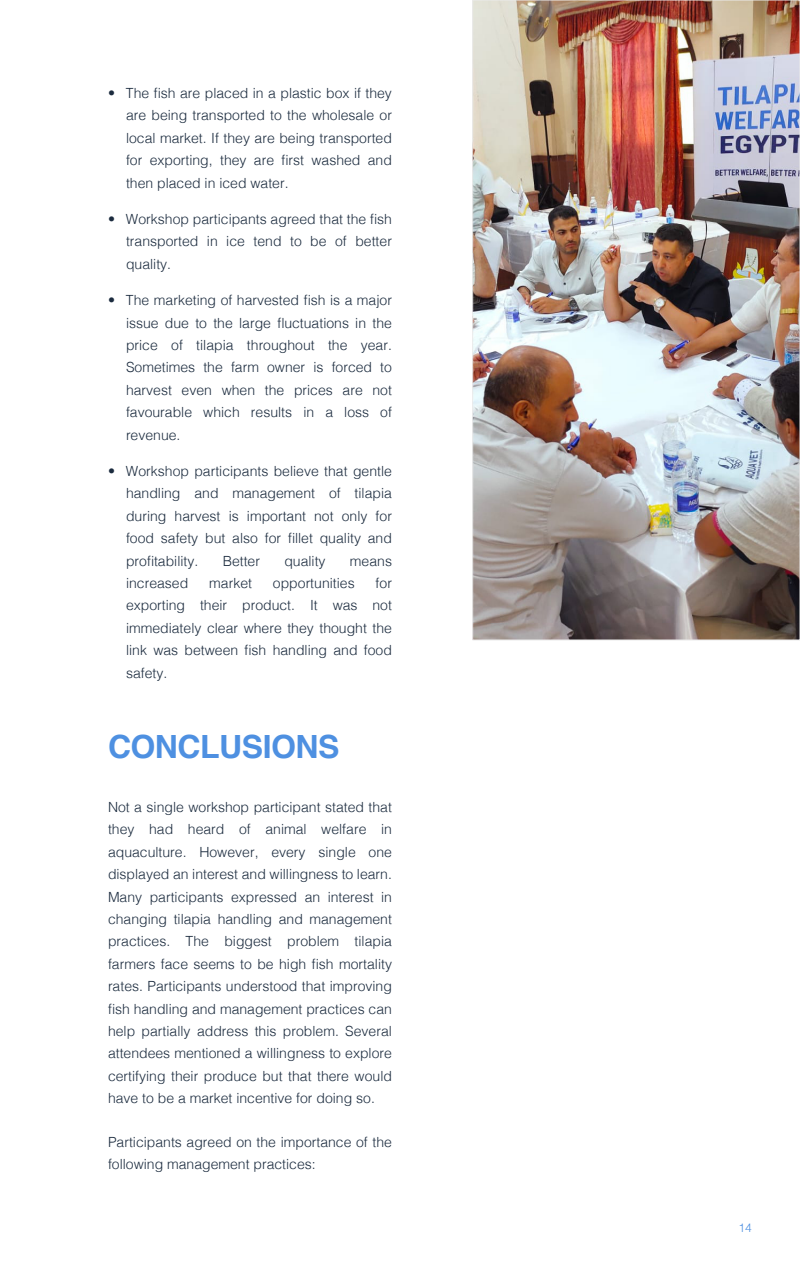
<style>
.page{position:relative;width:800px;height:1280px;background:#fff}
.page>*{position:absolute;margin:0;border:0;box-sizing:border-box;transform-origin:0 0}
.t1{font:32px "font 000000002 b 7 b 782 b";letter-spacing:-.015em;color:#4e90e1}
.t2{font:14px/22.4px "font 000000002 b 7 b 782 b";color:#1b2b3e;text-align:justify}
.t3{font:12px "font 000000002 b 7 b 782 b";color:#4e90e1}
.s1{font-family:"Helvetica";font-weight:300}
</style>
<div class="page">
<img style="left:474px;top:2px;width:324px;height:636px">
<p class="t2" style="left:126px;top:83px;width:268px;text-indent:-18px">• The fish are placed in a plastic box if they are being transported to the wholesale or local market. If they are being transported for exporting, they are first washed and then placed in iced water.</p>
<p class="t2" style="left:126px;top:209px;width:268px;text-indent:-18px">• Workshop participants agreed that the fish transported in ice tend to be of better quality.</p>
<p class="t2" style="left:126px;top:290px;width:268px;text-indent:-18px">• The marketing of harvested fish is a major issue due to the large fluctuations in the price of tilapia throughout the year.<br>Sometimes the farm owner is forced to harvest even when the prices are not favourable which results in a loss of revenue.</p>
<p class="t2" style="left:126px;top:461px;width:268px;text-indent:-18px">• Workshop participants believe that gentle handling and management of tilapia during harvest is important not only for food safety but also for fillet quality and profitability.</p>
<p class="t2" style="left:223px;top:551px;width:39px">Better</p>
<p class="t2" style="left:284px;top:551px;width:43px">quality</p>
<p class="t2" style="left:350px;top:551px;width:44px">means</p>
<p class="t2" style="left:126px;top:573px;width:268px;text-indent:250px">for exporting their product. It was not immediately clear where they thought the link was between fish handling and food safety.</p>
<p class="t2" style="left:126px;top:573px;width:64px">increased</p>
<p class="t2" style="left:209px;top:573px;width:44px">market</p>
<p class="t2" style="left:273px;top:573px;width:83px">opportunities</p>
<h1 class="t1" style="left:108px;top:733px;width:233px">CONCLUSIONS</h1>
<p class="t2" style="left:108px;top:797px;width:286px">Not a single workshop participant stated that they had heard of animal welfare in aquaculture. However, every single one displayed an interest and willingness to learn.<br>Many participants expressed an interest in changing tilapia handling and management practices. The biggest problem tilapia farmers face seems to be high fish mortality rates. Participants understood that improving fish handling and management practices can help partially address this problem. Several attendees mentioned a willingness to explore certifying their produce but that there would have to be a market incentive for doing so.</p>
<p class="t2" style="left:108px;top:1132px;width:286px">Participants agreed on the importance of the following management practices:</p>
<p class="t3" style="left:739px;top:1223px;width:15px">1<span class="s1">4</span></p>
</div>
